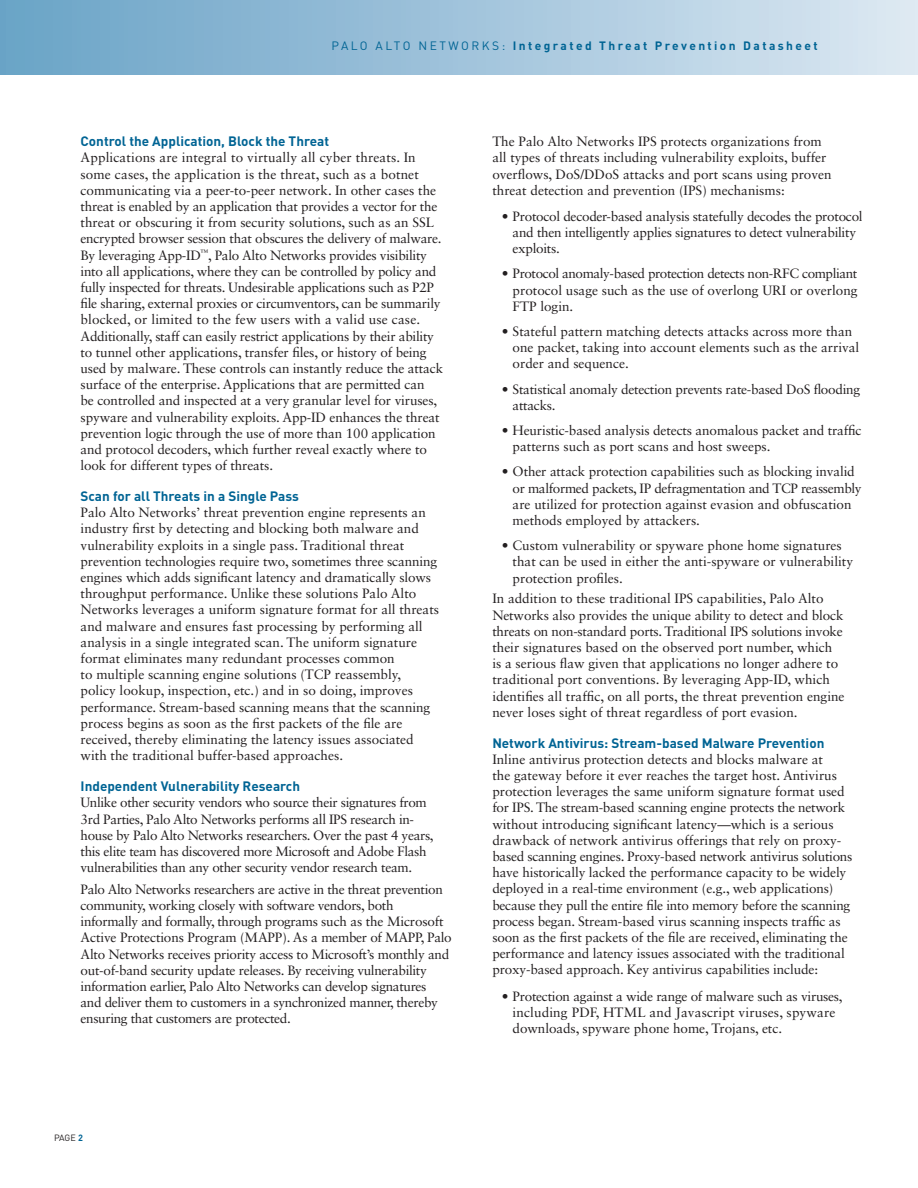
<style>
.page{position:relative;width:918px;height:1188px;background:#fff}
.page>*{position:absolute;margin:0;border:0;box-sizing:border-box;transform-origin:0 0}
.t1{font:13.5px/16.2px "Sabon LT Std";letter-spacing:-.01em;color:#231f20}
.t2{font:700 13.5px "DINOT";color:#006494}
.t3{font:700 12px "DINOT";letter-spacing:.2em;color:#006494}
.t4{font:9px "DINOT";color:#231f20}
.s1{font-weight:400}
.s2{font-weight:700;color:#006494}
</style>
<div class="page">
<svg style="left:0;top:0;width:918px;height:75px;background:#a0c3db"></svg>
<p class="t3" style="left:332px;top:37px;width:488px"><span class="s1">PALO ALTO NETWORKS:</span> Integrated Threat Prevention Datasheet</p>
<p class="t2" style="left:81px;top:132px;width:250px">Control the Application, Block the Threat</p>
<p class="t1" style="left:81px;top:149px;width:364px">Applications are integral to virtually all cyber threats. In some cases, the application is the threat, such as a botnet communicating via a peer-to-peer network. In other cases the threat is enabled by an application that provides a vector for the threat or obscuring it from security solutions, such as an SSL encrypted browser session that obscures the delivery of malware.<br>By leveraging App-ID<sup>™</sup>, Palo Alto Networks provides visibility into all applications, where they can be controlled by policy and fully inspected for threats. Undesirable applications such as P2P file sharing, external proxies or circumventors, can be summarily blocked, or limited to the few users with a valid use case.<br>Additionally, staff can easily restrict applications by their ability to tunnel other applications, transfer files, or history of being used by malware. These controls can instantly reduce the attack surface of the enterprise. Applications that are permitted can<br>be controlled and inspected at a very granular level for viruses, spyware and vulnerability exploits. App-ID enhances the threat prevention logic through the use of more than 100 application and protocol decoders, which further reveal exactly where to look for different types of threats.</p>
<p class="t2" style="left:81px;top:487px;width:220px">Scan for all Threats in a Single Pass</p>
<p class="t1" style="left:81px;top:504px;width:360px">Palo Alto Networks’ threat prevention engine represents an industry first by detecting and blocking both malware and vulnerability exploits in a single pass. Traditional threat prevention technologies require two, sometimes three scanning engines which adds significant latency and dramatically slows throughput performance. Unlike these solutions Palo Alto Networks leverages a uniform signature format for all threats and malware and ensures fast processing by performing all analysis in a single integrated scan. The uniform signature format eliminates many redundant processes common<br>to multiple scanning engine solutions (TCP reassembly, policy lookup, inspection, etc.) and in so doing, improves performance. Stream-based scanning means that the scanning process begins as soon as the first packets of the file are received, thereby eliminating the latency issues associated with the traditional buffer-based approaches.</p>
<p class="t2" style="left:81px;top:777px;width:221px">Independent Vulnerability Research</p>
<p class="t1" style="left:81px;top:794px;width:355px">Unlike other security vendors who source their signatures from 3rd Parties, Palo Alto Networks performs all IPS research in&shy;house by Palo Alto Networks researchers. Over the past 4 years, this elite team has discovered more Microsoft and Adobe Flash vulnerabilities than any other security vendor research team.</p>
<p class="t1" style="left:81px;top:881px;width:373px">Palo Alto Networks researchers are active in the threat prevention community, working closely with software vendors, both informally and formally, through programs such as the Microsoft Active Protections Program (MAPP). As a member of MAPP, Palo Alto Networks receives priority access to Microsoft’s monthly and out-of-band security update releases. By receiving vulnerability information earlier, Palo Alto Networks can develop signatures<br>and deliver them to customers in a synchronized manner, thereby ensuring that customers are protected.</p>
<p class="t4" style="left:54px;top:1132px;width:31px">PAGE <span class="s2">2</span></p>
<p class="t1" style="left:492px;top:133px;width:341px">The Palo Alto Networks IPS protects organizations from all types of threats including vulnerability exploits, buffer overflows, DoS/DDoS attacks and port scans using proven threat detection and prevention (IPS) mechanisms:</p>
<p class="t1" style="left:513px;top:208px;width:352px;text-indent:-11px">• Protocol decoder-based analysis statefully decodes the protocol and then intelligently applies signatures to detect vulnerability exploits.</p>
<p class="t1" style="left:513px;top:266px;width:347px;text-align:justify;text-indent:-11px">• Protocol anomaly-based protection detects non-RFC compliant protocol usage such as the use of overlong URI or overlong FTP login.</p>
<p class="t1" style="left:513px;top:323px;width:348px;text-indent:-11px">• Stateful pattern matching detects attacks across more than one packet, taking into account elements such as the arrival order and sequence.</p>
<p class="t1" style="left:513px;top:381px;width:349px;text-indent:-11px">• Statistical anomaly detection prevents rate-based DoS flooding attacks.</p>
<p class="t1" style="left:513px;top:422px;width:351px;text-indent:-11px">• Heuristic-based analysis detects anomalous packet and traffic patterns such as port scans and host sweeps.</p>
<p class="t1" style="left:513px;top:464px;width:351px;text-indent:-11px">• Other attack protection capabilities such as blocking invalid or malformed packets, IP defragmentation and TCP reassembly are utilized for protection against evasion and obfuscation methods employed by attackers.</p>
<p class="t1" style="left:513px;top:537px;width:342px;text-indent:-11px">• Custom vulnerability or spyware phone home signatures that can be used in either the anti-spyware or vulnerability protection profiles.</p>
<p class="t1" style="left:492px;top:590px;width:354px">In addition to these traditional IPS capabilities, Palo Alto Networks also provides the unique ability to detect and block threats on non-standard ports. Traditional IPS solutions invoke their signatures based on the observed port number, which is a serious flaw given that applications no longer adhere to traditional port conventions. By leveraging App-ID, which identifies all traffic, on all ports, the threat prevention engine never loses sight of threat regardless of port evasion.</p>
<p class="t2" style="left:492px;top:734px;width:334px">Network Antivirus: Stream-based Malware Prevention</p>
<p class="t1" style="left:492px;top:751px;width:362px">Inline antivirus protection detects and blocks malware at<br>the gateway before it ever reaches the target host. Antivirus protection leverages the same uniform signature format used for IPS. The stream-based scanning engine protects the network without introducing significant latency—which is a serious drawback of network antivirus offerings that rely on proxy&shy;based scanning engines. Proxy-based network antivirus solutions have historically lacked the performance capacity to be widely deployed in a real-time environment (e.g., web applications) because they pull the entire file into memory before the scanning process began. Stream-based virus scanning inspects traffic as soon as the first packets of the file are received, eliminating the performance and latency issues associated with the traditional proxy-based approach. Key antivirus capabilities include:</p>
<p class="t1" style="left:513px;top:988px;width:332px;text-indent:-11px">• Protection against a wide range of malware such as viruses, including PDF, HTML and Javascript viruses, spyware downloads, spyware phone home, Trojans, etc.</p>
</div>
